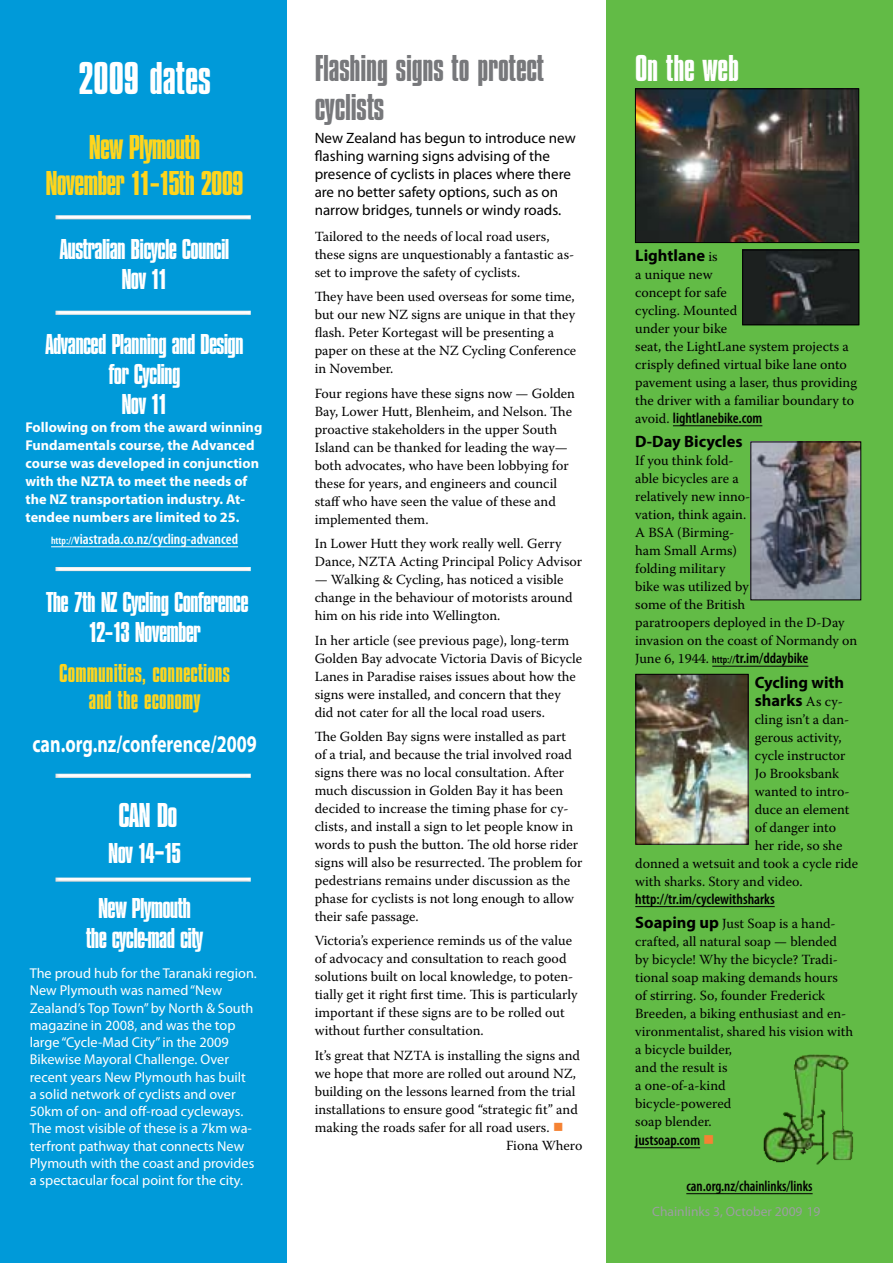
<style>
.page{position:relative;width:893px;height:1263px;background:#fff}
.page>*{position:absolute;margin:0;border:0;box-sizing:border-box;transform-origin:0 0}
.t1{font:48px "Compacta LT";color:#fff}
.t2{font:39px/39px "Compacta LT";letter-spacing:-.005em;color:#77787b}
.t3{font:39px "Compacta LT";letter-spacing:-.005em;color:#fff}
.t4{font:36px/36px "Compacta LT";letter-spacing:-.025em;color:#ffd51c;text-align:center}
.t5{font:36px "Compacta LT";color:#fff}
.t6{font:30px/30px "Compacta LT";letter-spacing:-.025em;color:#fff;text-align:center}
.t7{font:27px/27px "Compacta LT";letter-spacing:.005em;color:#ffd51c;text-align:center}
.t8{font:700 24px "Myriad Pro";color:#fff;scale:.75 1}
.t9{font:700 16.5px/18px "Myriad Pro";color:#000}
.t10{font:15px/18px "Myriad Pro";color:#000}
.t11{font:600 condensed 15px "Myriad Pro";color:#000}
.t12{font:600 condensed 15px "Myriad Pro";color:#fff}
.t13{font:600 condensed 15px "Myriad Pro";color:#000;scale:.95 1}
.t14{font:14.25px/17.2px "Myriad Pro";color:#fff}
.t15{font:700 14.25px/18px "Myriad Pro";color:#fff}
.t16{font:13.95px/18px "Warnock Pro";color:#000}
.t17{font:13.5px "Myriad Pro";color:#9c9ea1}
.s1{font-size:10.5px}
.s2{font-size:36px}
.s3{color:#f58233}
.s4{font-family:"Warnock Pro";font-weight:400;font-size:13.95px}
.s5{font-family:"Warnock Pro";font-weight:400;font-stretch:normal;font-size:13.95px}
.s6{font-family:"Myriad Pro";font-weight:700;font-size:16.5px}
</style>
<div class="page">
<div style="left:607px;top:0;width:286px;height:1263px;background:#62bb46"></div>
<div style="left:0;top:0;width:286px;height:1263px;background:#009ad9"></div>
<img style="left:637px;top:91px;width:220px;height:150px">
<div style="left:635px;top:89px;width:224px;height:154px;border:1px solid #000"></div>
<img style="left:744px;top:252px;width:113px;height:71px">
<img style="left:753px;top:444px;width:106px;height:154px">
<div style="left:751px;top:442px;width:110px;height:158px;border:1px solid #000"></div>
<img style="left:638px;top:676px;width:108px;height:166px">
<div style="left:636px;top:674px;width:112px;height:170px;border:1px solid #000"></div>
<img style="left:764px;top:1054px;width:89px;height:110px">
<div style="left:742px;top:250px;width:117px;height:75px;border:1px solid #000"></div>
<hr style="left:686px;top:1193px;width:127px;height:1px;background:#000">
<hr style="left:51px;top:546px;width:187px;height:1px;background:#fff">
<hr style="left:673px;top:425px;width:89px;height:1px;background:#000">
<hr style="left:712px;top:666px;width:96px;height:1px;background:#000">
<hr style="left:635px;top:906px;width:140px;height:1px;background:#000">
<hr style="left:635px;top:1147px;width:65px;height:1px;background:#000">
<div style="left:55px;top:215px;width:197px;height:7px;background:#000;opacity:.5"></div>
<div style="left:55px;top:310px;width:197px;height:7px;background:#000;opacity:.5"></div>
<div style="left:55px;top:566px;width:197px;height:7px;background:#000;opacity:.5"></div>
<div style="left:55px;top:773px;width:197px;height:7px;background:#000;opacity:.5"></div>
<div style="left:55px;top:877px;width:197px;height:7px;background:#000;opacity:.5"></div>
<h1 class="t1" style="left:78px;top:52px;width:134px">2009 dates</h1>
<h3 class="t4" style="left:45px;top:129px;width:200px">New Plymouth<br>November 11–15th 2009</h3>
<h3 class="t6" style="left:60px;top:234px;width:171px">Australian Bicycle Council<br>Nov 11</h3>
<h3 class="t6" style="left:45px;top:328px;width:200px">Advanced Planning and Design for Cycling<br>Nov 11</h3>
<p class="t15" style="left:26px;top:418px;width:238px">Following on from the award winning Fundamentals course, the Advanced course was developed in conjunction with the NZTA to meet the needs of the NZ transportation industry. At&shy;tendee numbers are limited to 25.</p>
<p class="t12" style="left:51px;top:531px;width:188px"><span class="s1">http://</span>viastrada.co.nz/cycling-advanced</p>
<h3 class="t6" style="left:46px;top:587px;width:204px">The 7th NZ Cycling Conference<br>12–13 November</h3>
<h3 class="t7" style="left:59px;top:659px;width:172px">Communities, connections and the economy</h3>
<h3 class="t8" style="left:32px;top:731px;width:301px">can.org.nz/conference/2009</h3>
<h3 class="t5" style="left:119px;top:796px;width:60px">CAN Do</h3>
<h3 class="t6" style="left:98px;top:825px;width:94px;line-height:55.5px">Nov 14<span class="s2">–</span>15<br>New Plymouth</h3>
<h3 class="t6" style="left:86px;top:923px;width:118px">the cycle-mad city</h3>
<p class="t14" style="left:30px;top:965px;width:229px">The proud hub for the Taranaki region.<br>New Plymouth was named “New Zealand’s Top Town” by North &amp; South magazine in 2008, and was the top large “Cycle-Mad City” in the 2009<br>Bikewise Mayoral Challenge. Over recent years New Plymouth has built<br>a solid network of cyclists and over 50km of on- and off-road cycleways.<br>The most visible of these is a 7km wa&shy;terfront pathway that connects New Plymouth with the coast and provides a spectacular focal point for the city.</p>
<h2 class="t2" style="left:315px;top:49px;width:231px">Flashing signs to protect cyclists</h2>
<p class="t10" style="left:315px;top:129px;width:263px">New Zealand has begun to introduce new flashing warning signs advising of the presence of cyclists in places where there are no better safety options, such as on narrow bridges, tunnels or windy roads.</p>
<p class="t16" style="left:315px;top:227px;width:261px">Tailored to the needs of local road users, these signs are unquestionably a fantastic as&shy;set to improve the safety of cyclists.</p>
<p class="t16" style="left:315px;top:288px;width:263px">They have been used overseas for some time, but our new NZ signs are unique in that they flash. Peter Kortegast will be presenting a paper on these at the NZ Cycling Conference in November.</p>
<p class="t16" style="left:315px;top:384px;width:262px">Four regions have these signs now — Golden Bay, Lower Hutt, Blenheim, and Nelson. The proactive stakeholders in the upper South Island can be thanked for leading the way— both advocates, who have been lobbying for these for years, and engineers and council staff who have seen the value of these and implemented them.</p>
<p class="t16" style="left:315px;top:534px;width:269px">In Lower Hutt they work really well. Gerry<br>Dance, NZTA Acting Principal Policy Advisor</p>
<p class="t16" style="left:315px;top:570px;width:260px">— Walking &amp; Cycling, has noticed a visible change in the behaviour of motorists around him on his ride into Wellington.</p>
<p class="t16" style="left:315px;top:631px;width:269px">In her article (see previous page), long-term Golden Bay advocate Victoria Davis of Bicycle Lanes in Paradise raises issues about how the signs were installed, and concern that they did not cater for all the local road users.</p>
<p class="t16" style="left:315px;top:727px;width:269px">The Golden Bay signs were installed as part<br>of a trial, and because the trial involved road signs there was no local consultation. After much discussion in Golden Bay it has been decided to increase the timing phase for cy&shy;clists, and install a sign to let people know in words to push the button. The old horse rider signs will also be resurrected. The problem for pedestrians remains under discussion as the phase for cyclists is not long enough to allow their safe passage.</p>
<p class="t16" style="left:315px;top:931px;width:264px">Victoria’s experience reminds us of the value of advocacy and consultation to reach good solutions built on local knowledge, to poten&shy;tially get it right first time. This is particularly important if these signs are to be rolled out without further consultation.</p>
<p class="t16" style="left:315px;top:1046px;width:267px">It’s great that NZTA is installing the signs and</p>
<p class="t16" style="left:315px;top:1064px;width:263px">we hope that more are rolled out around NZ,</p>
<p class="t16" style="left:315px;top:1082px;width:262px">building on the lessons learned from the trial</p>
<p class="t16" style="left:315px;top:1100px;width:265px">installations to ensure good “strategic fit” and</p>
<p class="t16" style="left:315px;top:1118px;width:250px">making the roads safer for all road users. <span class="s3">■</span></p>
<p class="t16" style="left:506px;top:1136px;width:78px">Fiona Whero</p>
<h2 class="t3" style="left:635px;top:48px;width:105px">On the web</h2>
<p class="t9" style="left:635px;top:246px;width:84px">Lightlane <span class="s4">is</span></p>
<p class="t16" style="left:635px;top:265px;width:223px">a unique new<br>concept for safe<br>cycling. Mounted<br>under your bike<br>seat, the LightLane system projects a crisply defined virtual bike lane onto pavement using a laser, thus providing the driver with a familiar boundary to</p>
<p class="t11" style="left:635px;top:410px;width:129px"><span class="s5">avoid.</span> lightlanebike.com</p>
<p class="t9" style="left:635px;top:433px;width:109px">D-Day Bicycles</p>
<p class="t16" style="left:635px;top:451px;width:224px">If you think fold-<br>able bicycles are a<br>relatively new inno-<br>vation, think again.<br>A BSA (Birming-<br>ham Small Arms)<br>folding military<br>bike was utilized by<br>some of the British<br>paratroopers deployed in the D-Day invasion on the coast of Normandy on</p>
<p class="t11" style="left:635px;top:650px;width:175px"><span class="s5">June 6, 1944.</span> <span class="s1">http://</span>tr.im/ddaybike</p>
<p class="t9" style="left:755px;top:673px;width:91px">Cycling with sharks <span class="s4">As cy-</span></p>
<p class="t16" style="left:755px;top:710px;width:96px">cling isn’t a dan-</p>
<p class="t16" style="left:755px;top:728px;width:88px">gerous activity,</p>
<p class="t16" style="left:755px;top:746px;width:92px">cycle instructor</p>
<p class="t16" style="left:755px;top:764px;width:86px">Jo Brooksbank</p>
<p class="t16" style="left:755px;top:782px;width:96px">wanted to intro-</p>
<p class="t16" style="left:755px;top:800px;width:96px">duce an element</p>
<p class="t16" style="left:755px;top:818px;width:83px">of danger into</p>
<p class="t16" style="left:755px;top:836px;width:89px">her ride, so she</p>
<p class="t16" style="left:635px;top:854px;width:224px">donned a wetsuit and took a cycle ride</p>
<p class="t16" style="left:635px;top:872px;width:169px">with sharks. Story and video.</p>
<p class="t11" style="left:635px;top:890px;width:141px">http://tr.im/cyclewithsharks</p>
<p class="t16" style="left:635px;top:914px;width:219px"><span class="s6">Soaping up</span> Just Soap is a hand&shy;crafted, all natural soap — blended by bicycle! Why the bicycle? Tradi&shy;tional soap making demands hours<br>of stirring. So, founder Frederick<br>Breeden, a biking enthusiast and en&shy;vironmentalist, shared his vision with a bicycle builder,<br>and the result is<br>a one-of-a-kind<br>bicycle-powered<br>soap blender.</p>
<p class="t11" style="left:635px;top:1131px;width:81px">justsoap.com <span class="s3">■</span></p>
<p class="t13" style="left:686px;top:1177px;width:134px">can.org.nz/chainlinks/links</p>
<p class="t17" style="left:652px;top:1204px;width:170px">Chainlinks 3, October 2009 19</p>
</div>
